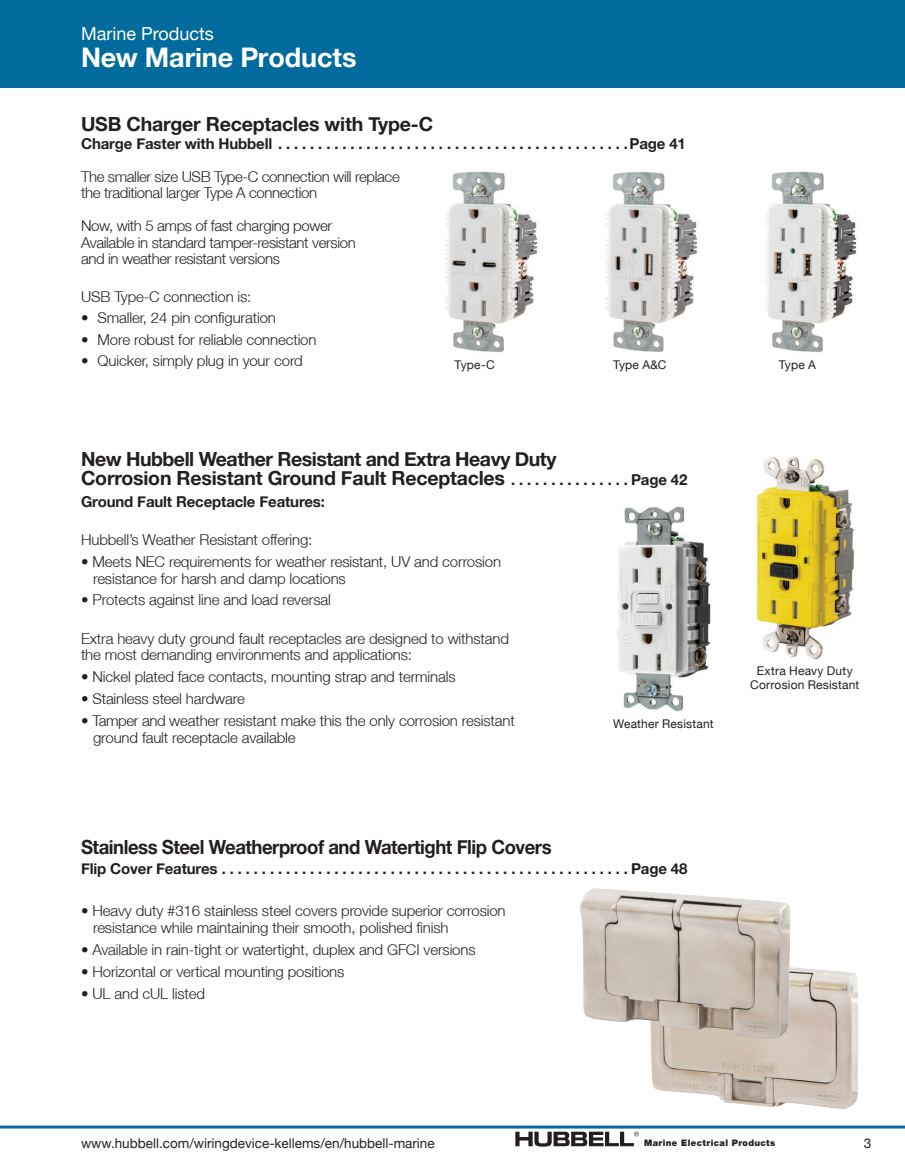
<style>
.page{position:relative;width:905px;height:1175px;background:#fff}
.page>*{position:absolute;margin:0;border:0;box-sizing:border-box;transform-origin:0 0}
.t1{font:700 27px "Helvetica Neue";letter-spacing:-.005em;color:#fff}
.t2{font:700 19.5px/19.8px "Helvetica Neue";letter-spacing:-.025em;color:#231f20}
.t3{font:700 19.5px "Helvetica Neue";letter-spacing:-.025em;color:#231f20;scale:.95 1}
.t4{font:18px "Helvetica Neue";color:#fff}
.t5{font:300 15px/16.5px "Helvetica Neue";letter-spacing:-.01em;color:#231f20}
.t6{font:700 15px "Helvetica Neue";letter-spacing:-.01em;color:#231f20}
.t7{font:13.5px "Helvetica Neue";color:#231f20}
.t8{font:12px/14.4px "Helvetica Neue";letter-spacing:.015em;color:#231f20;text-align:center}
.t9{font:900 9px "Helvetica Neue";letter-spacing:.03em;color:#231f20}
.s1{font-size:15px}
</style>
<div class="page">
<div style="left:0;top:0;width:904px;height:88px;background:#006b9c"></div>
<hr style="left:0;top:1125px;width:904px;height:3px;background:#006b9c">
<svg style="left:515px;top:1131px;width:123px;height:15px"></svg>
<img style="left:445px;top:171px;width:93px;height:181px">
<img style="left:605px;top:172px;width:93px;height:180px">
<img style="left:764px;top:171px;width:93px;height:181px">
<img style="left:617px;top:506px;width:94px;height:206px">
<img style="left:756px;top:456px;width:98px;height:204px">
<img style="left:651px;top:967px;width:207px;height:141px">
<img style="left:580px;top:888px;width:210px;height:151px">
<p class="t4" style="left:81px;top:23px;width:134px">Marine Products</p>
<h1 class="t1" style="left:81px;top:41px;width:277px">New Marine Products</h1>
<h2 class="t2" style="left:81px;top:113px;width:353px">USB Charger Receptacles with Type-C</h2>
<p class="t6" style="left:81px;top:134px;width:606px">Charge Faster with Hubbell . . . . . . . . . . . . . . . . . . . . . . . . . . . . . . . . . . . . . . . . . . . .Page 41</p>
<p class="t5" style="left:81px;top:168px;width:320px">The smaller size USB Type-C connection will replace the traditional larger Type A connection</p>
<p class="t5" style="left:81px;top:217px;width:276px">Now, with 5 amps of fast charging power<br>Available in standard tamper-resistant version and in weather resistant versions</p>
<p class="t5" style="left:81px;top:288px;width:172px">USB Type-C connection is:</p>
<p class="t5" style="left:81px;top:309px;width:196px">• Smaller, 24 pin configuration</p>
<p class="t5" style="left:81px;top:331px;width:237px">• More robust for reliable connection</p>
<p class="t5" style="left:81px;top:352px;width:223px">• Quicker, simply plug in your cord</p>
<p class="t8" style="left:454px;top:357px;width:42px">Type-C</p>
<p class="t8" style="left:613px;top:357px;width:55px">Type A&amp;C</p>
<p class="t8" style="left:778px;top:357px;width:39px">Type A</p>
<h2 class="t2" style="left:81px;top:448px;width:608px">New Hubbell Weather Resistant and Extra Heavy Duty<br>Corrosion Resistant Ground Fault Receptacles <span class="s1">. . . . . . . . . . . . . . . Page 42</span></h2>
<p class="t6" style="left:81px;top:493px;width:245px">Ground Fault Receptacle Features:</p>
<p class="t5" style="left:81px;top:531px;width:233px">Hubbell’s Weather Resistant offering:</p>
<p class="t5" style="left:93px;top:553px;width:409px;text-indent:-12px">• Meets NEC requirements for weather resistant, UV and corrosion resistance for harsh and damp locations</p>
<p class="t5" style="left:81px;top:591px;width:251px">• Protects against line and load reversal</p>
<p class="t5" style="left:81px;top:630px;width:429px">Extra heavy duty ground fault receptacles are designed to withstand the most demanding environments and applications:</p>
<p class="t5" style="left:81px;top:668px;width:376px">• Nickel plated face contacts, mounting strap and terminals</p>
<p class="t5" style="left:81px;top:690px;width:165px">• Stainless steel hardware</p>
<p class="t5" style="left:93px;top:712px;width:423px;text-indent:-12px">• Tamper and weather resistant make this the only corrosion resistant ground fault receptacle available</p>
<p class="t8" style="left:613px;top:716px;width:102px">Weather Resistant</p>
<p class="t8" style="left:750px;top:663px;width:111px">Extra Heavy Duty<br>Corrosion Resistant</p>
<h2 class="t3" style="left:81px;top:834px;width:497px">Stainless Steel Weatherproof and Watertight Flip Covers</h2>
<p class="t6" style="left:81px;top:859px;width:608px">Flip Cover Features . . . . . . . . . . . . . . . . . . . . . . . . . . . . . . . . . . . . . . . . . . . . . . . . . . . Page 48</p>
<p class="t5" style="left:93px;top:902px;width:414px;text-indent:-12px">• Heavy duty #316 stainless steel covers provide superior corrosion resistance while maintaining their smooth, polished finish</p>
<p class="t5" style="left:81px;top:941px;width:396px">• Available in rain-tight or watertight, duplex and GFCI versions</p>
<p class="t5" style="left:81px;top:962px;width:265px">• Horizontal or vertical mounting positions</p>
<p class="t5" style="left:81px;top:984px;width:125px">• UL and cUL listed</p>
<p class="t7" style="left:81px;top:1135px;width:355px">www.hubbell.com/wiringdevice-kellems/en/hubbell-marine</p>
<p class="t9" style="left:644px;top:1137px;width:133px">Marine Electrical Products</p>
<p class="t7" style="left:864px;top:1135px;width:9px">3</p>
</div>
